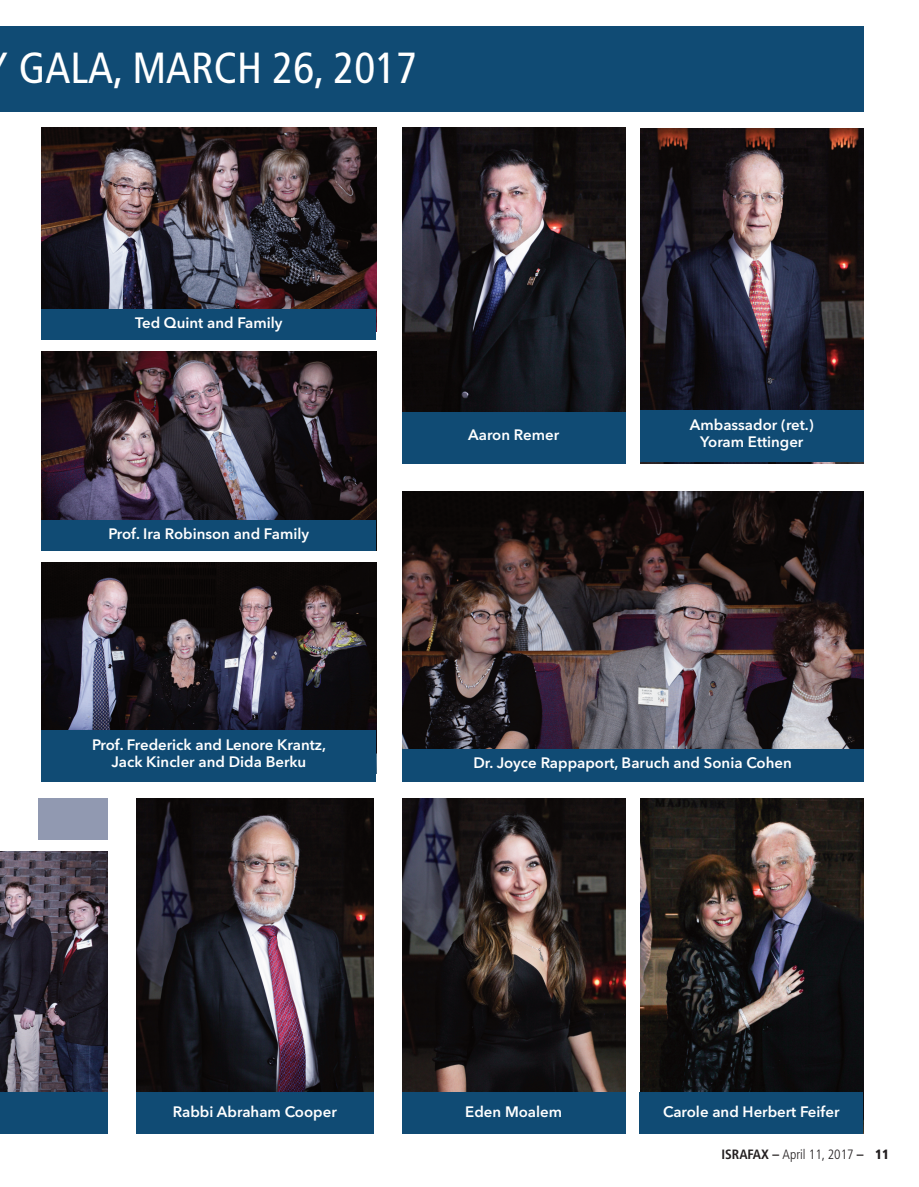
<style>
.page{position:relative;width:919px;height:1187px;background:#fff}
.page>*{position:absolute;margin:0;border:0;box-sizing:border-box;transform-origin:0 0}
.t1{font:condensed 43.5px "Frutiger LT Std";color:#fff}
.t2{font:600 15px/17.5px "Avenir Next";color:#fff;text-align:center}
.t3{font:300 condensed 13.5px "Frutiger LT Std";color:#231f20}
.s1{font-weight:700}
.s2{font-weight:900}
</style>
<div class="page">
<img style="left:41px;top:563px;width:335px;height:167px">
<div style="left:0;top:26px;width:863px;height:86px;background:#104b74"></div>
<img style="left:0;top:851px;width:108px;height:241px">
<img style="left:402px;top:491px;width:461px;height:258px">
<img style="left:41px;top:352px;width:335px;height:168px">
<img style="left:640px;top:798px;width:223px;height:294px">
<img style="left:42px;top:127px;width:334px;height:182px">
<img style="left:402px;top:127px;width:223px;height:285px">
<img style="left:640px;top:128px;width:223px;height:335px">
<img style="left:402px;top:798px;width:223px;height:294px">
<img style="left:137px;top:798px;width:237px;height:335px">
<div style="left:41px;top:309px;width:335px;height:30px;background:#104b74"></div>
<div style="left:41px;top:520px;width:335px;height:30px;background:#104b74"></div>
<div style="left:41px;top:730px;width:335px;height:52px;background:#104b74"></div>
<div style="left:136px;top:1092px;width:237px;height:41px;background:#104b74"></div>
<div style="left:402px;top:1092px;width:223px;height:41px;background:#104b74"></div>
<div style="left:639px;top:1092px;width:224px;height:41px;background:#104b74"></div>
<div style="left:402px;top:412px;width:223px;height:51px;background:#104b74"></div>
<div style="left:402px;top:749px;width:461px;height:33px;background:#104b74"></div>
<div style="left:640px;top:410px;width:223px;height:52px;background:#104b74"></div>
<div style="left:0;top:1092px;width:108px;height:41px;background:#104b74"></div>
<div style="left:38px;top:798px;width:70px;height:41px;background:#9199b1"></div>
<h1 class="t1" style="left:19px;top:50px;width:400px">GALA, MARCH 26, 2017</h1>
<p class="t2" style="left:135px;top:314px;width:149px">Ted Quint and Family</p>
<p class="t2" style="left:108px;top:525px;width:202px">Prof. Ira Robinson and Family</p>
<p class="t2" style="left:92px;top:735px;width:235px">Prof. Frederick and Lenore Krantz,<br>Jack Kincler and Dida Berku</p>
<p class="t2" style="left:468px;top:426px;width:92px">Aaron Remer</p>
<p class="t2" style="left:690px;top:416px;width:125px">Ambassador (ret.)<br>Yoram Ettinger</p>
<p class="t2" style="left:473px;top:754px;width:320px">Dr. Joyce Rappaport, Baruch and Sonia Cohen</p>
<p class="t2" style="left:173px;top:1102px;width:165px">Rabbi Abraham Cooper</p>
<p class="t2" style="left:465px;top:1102px;width:98px">Eden Moalem</p>
<p class="t2" style="left:663px;top:1102px;width:178px">Carole and Herbert Feifer</p>
<p class="t3" style="left:721px;top:1149px;width:169px"><span class="s1">ISRAFAX –</span> April 11, 2017 <span class="s1">–</span> <span class="s2">11</span></p>
</div>
